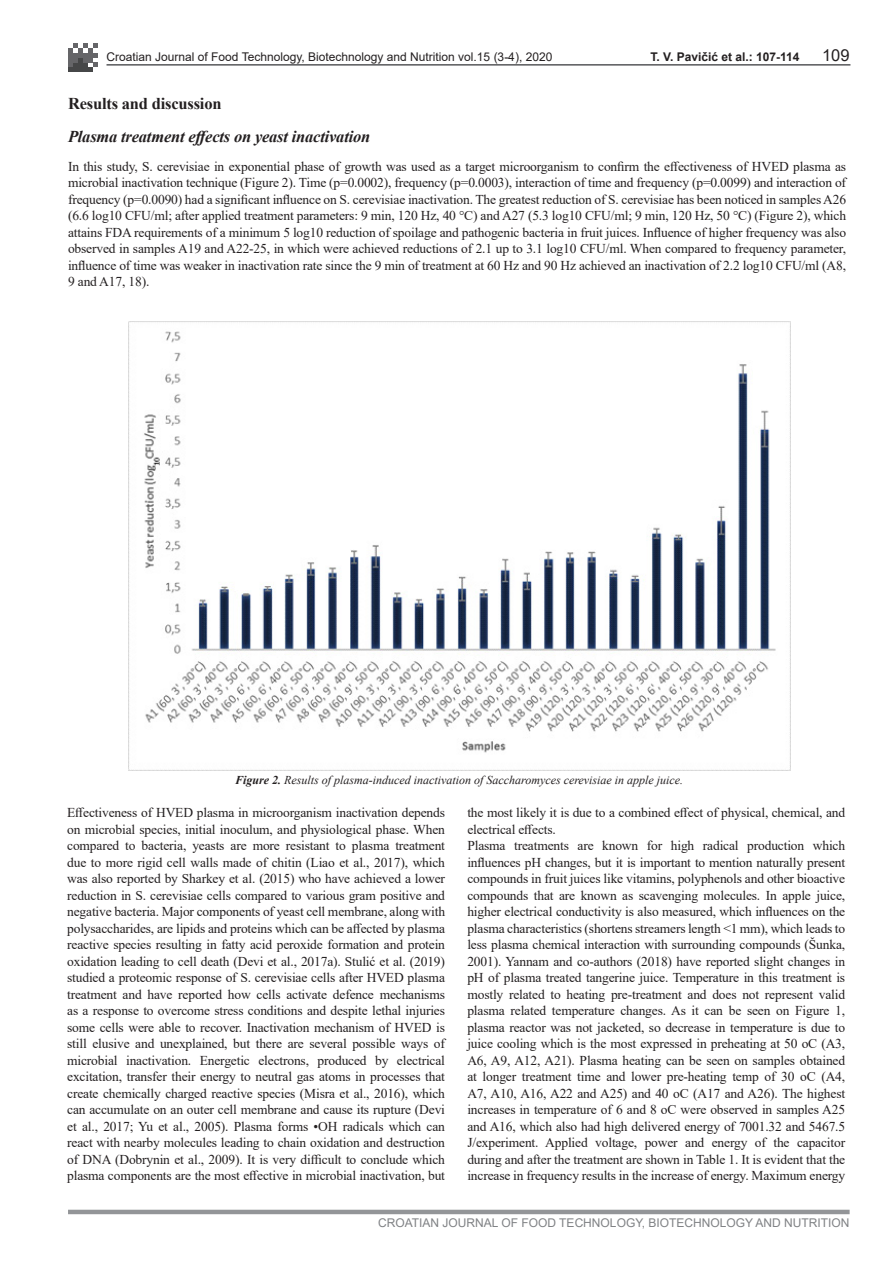
<style>
.page{position:relative;width:893px;height:1263px;background:#fff}
.page>*{position:absolute;margin:0;border:0;box-sizing:border-box;transform-origin:0 0}
.t1{font:italic 700 16.5px "Times New Roman";letter-spacing:-.01em;color:#231f20}
.t2{font:700 16.5px "Times New Roman";letter-spacing:-.01em;color:#231f20}
.t3{font:16.5px "Arial";color:#231f20}
.t4{font:13.5px/16.5px "Times New Roman";letter-spacing:-.01em;color:#231f20;text-align:justify}
.t5{font:italic 12px "Times New Roman";color:#231f20}
.t6{font:12px "Arial";color:#231f20}
.t7{font:12px "Arial";color:#808285}
.t8{font:700 12px "Arial";color:#231f20}
.s1{font-weight:700}
</style>
<div class="page">
<hr style="left:107px;top:64px;width:743px;height:2px;background:#57585a">
<hr style="left:68px;top:1210px;width:782px;height:4px;background:#939598">
<svg style="left:68px;top:43px;width:29px;height:29px"></svg>
<img style="left:128px;top:321px;width:662px;height:450px">
<p class="t6" style="left:107px;top:49px;width:447px">Croatian Journal of Food Technology, Biotechnology and Nutrition vol.15 (3-4), 2020</p>
<p class="t3" style="left:822px;top:44px;width:29px">109</p>
<p class="t8" style="left:650px;top:48px;width:150px">T. V. Pavičić et al.: 107-114</p>
<p class="t2" style="left:68px;top:92px;width:155px">Results and discussion</p>
<p class="t1" style="left:68px;top:124px;width:304px">Plasma treatment effects on yeast inactivation</p>
<p class="t4" style="left:68px;top:158px;width:780px">In this study, S. cerevisiae in exponential phase of growth was used as a target microorganism to confirm the effectiveness of HVED plasma as microbial inactivation technique (Figure 2). Time (p=0.0002), frequency (p=0.0003), interaction of time and frequency (p=0.0099) and interaction of frequency (p=0.0090) had a significant influence on S. cerevisiae inactivation. The greatest reduction of S. cerevisiae has been noticed in samples A26 (6.6 log10 CFU/ml; after applied treatment parameters: 9 min, 120 Hz, 40 °C) and A27 (5.3 log10 CFU/ml; 9 min, 120 Hz, 50 °C) (Figure 2), which attains FDA requirements of a minimum 5 log10 reduction of spoilage and pathogenic bacteria in fruit juices. Influence of higher frequency was also observed in samples A19 and A22-25, in which were achieved reductions of 2.1 up to 3.1 log10 CFU/ml. When compared to frequency parameter, influence of time was weaker in inactivation rate since the 9 min of treatment at 60 Hz and 90 Hz achieved an inactivation of 2.2 log10 CFU/ml (A8, 9 and A17, 18).</p>
<p class="t5" style="left:235px;top:772px;width:450px"><span class="s1">Figure 2.</span> Results of plasma-induced inactivation of Saccharomyces cerevisiae in apple juice.</p>
<p class="t4" style="left:67px;top:804px;width:379px">Effectiveness of HVED plasma in microorganism inactivation depends on microbial species, initial inoculum, and physiological phase. When compared to bacteria, yeasts are more resistant to plasma treatment due to more rigid cell walls made of chitin (Liao et al., 2017), which was also reported by Sharkey et al. (2015) who have achieved a lower reduction in S. cerevisiae cells compared to various gram positive and negative bacteria. Major components of yeast cell membrane, along with polysaccharides, are lipids and proteins which can be affected by plasma reactive species resulting in fatty acid peroxide formation and protein oxidation leading to cell death (Devi et al., 2017a). Stulić et al. (2019) studied a proteomic response of S. cerevisiae cells after HVED plasma treatment and have reported how cells activate defence mechanisms as a response to overcome stress conditions and despite lethal injuries some cells were able to recover. Inactivation mechanism of HVED is still elusive and unexplained, but there are several possible ways of microbial inactivation. Energetic electrons, produced by electrical excitation, transfer their energy to neutral gas atoms in processes that create chemically charged reactive species (Misra et al., 2016), which can accumulate on an outer cell membrane and cause its rupture (Devi et al., 2017; Yu et al., 2005). Plasma forms •OH radicals which can react with nearby molecules leading to chain oxidation and destruction of DNA (Dobrynin et al., 2009). It is very difficult to conclude which plasma components are the most effective in microbial inactivation, but</p>
<p class="t4" style="left:467px;top:804px;width:379px;text-align:left">the most likely it is due to a combined effect of physical, chemical, and electrical effects.<br>Plasma treatments are known for high radical production which influences pH changes, but it is important to mention naturally present compounds in fruit juices like vitamins, polyphenols and other bioactive compounds that are known as scavenging molecules. In apple juice, higher electrical conductivity is also measured, which influences on the plasma characteristics (shortens streamers length &lt;1 mm), which leads to less plasma chemical interaction with surrounding compounds (Šunka, 2001). Yannam and co-authors (2018) have reported slight changes in pH of plasma treated tangerine juice. Temperature in this treatment is mostly related to heating pre-treatment and does not represent valid plasma related temperature changes. As it can be seen on Figure 1, plasma reactor was not jacketed, so decrease in temperature is due to juice cooling which is the most expressed in preheating at 50 oC (A3, A6, A9, A12, A21). Plasma heating can be seen on samples obtained at longer treatment time and lower pre-heating temp of 30 oC (A4, A7, A10, A16, A22 and A25) and 40 oC (A17 and A26). The highest increases in temperature of 6 and 8 oC were observed in samples A25 and A16, which also had high delivered energy of 7001.32 and 5467.5<br>J/experiment. Applied voltage, power and energy of the capacitor during and after the treatment are shown in Table 1. It is evident that the increase in frequency results in the increase of energy. Maximum energy</p>
<p class="t7" style="left:378px;top:1214px;width:473px">CROATIAN JOURNAL OF FOOD TECHNOLOGY, BIOTECHNOLOGY AND NUTRITION</p>
</div>
